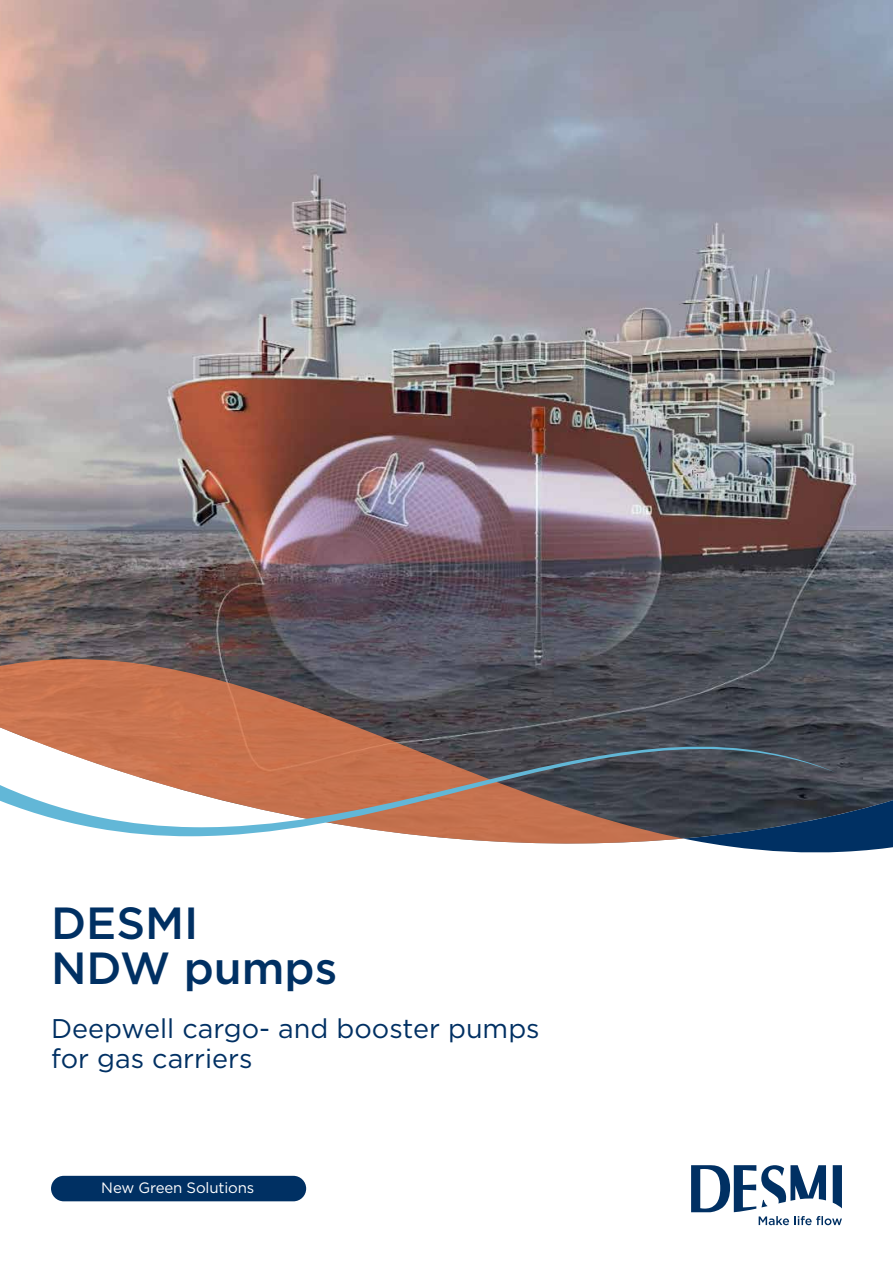
<style>
.page{position:relative;width:893px;height:1263px;background:#fff}
.page>*{position:absolute;margin:0;border:0;box-sizing:border-box;transform-origin:0 0}
.t1{font:500 45px/45px "Gotham";color:#003063}
.t2{font:27px/30px "Gotham";color:#003063}
.t3{font:15px "Gotham";letter-spacing:-.01em;color:#fff}
</style>
<div class="page">
<img style="left:0;top:0;width:893px;height:844px">
<svg style="left:683px;top:796px;width:210px;height:57px;background:#2d5076"></svg>
<svg style="left:0;top:659px;width:683px;height:184px;background:#85675e"></svg>
<svg style="left:0;top:723px;width:836px;height:113px"></svg>
<div style="left:51px;top:1176px;width:255px;height:25px;background:#003063;border-radius:13px"></div>
<svg style="left:691px;top:1165px;width:151px;height:60px"></svg>
<h1 class="t1" style="left:51px;top:900px;width:288px">DESMI<br>NDW pumps</h1>
<p class="t2" style="left:51px;top:1013px;width:490px">Deepwell cargo- and booster pumps for gas carriers</p>
<p class="t3" style="left:101px;top:1178px;width:154px">New Green Solutions</p>
</div>
